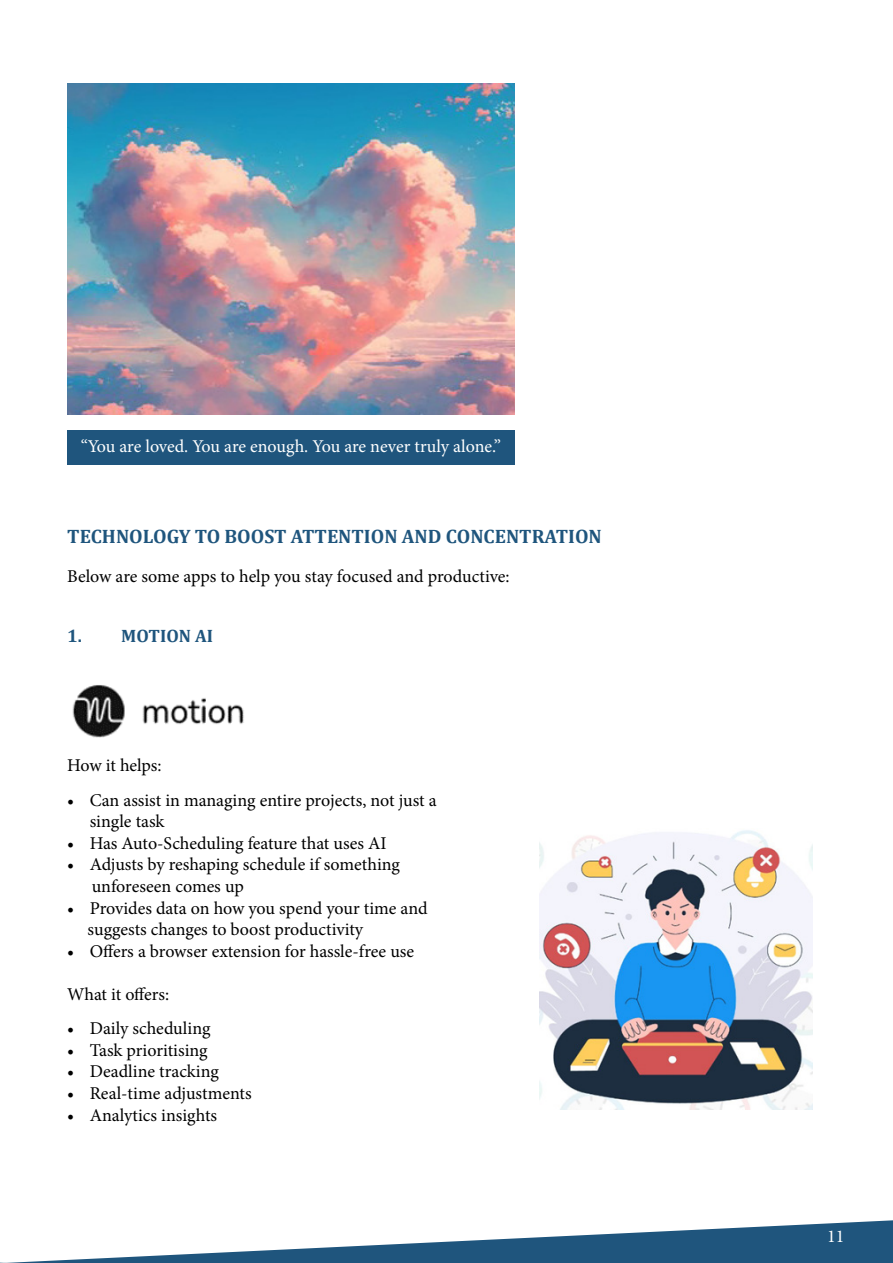
<style>
.page{position:relative;width:893px;height:1263px;background:#fff}
.page>*{position:absolute;margin:0;border:0;box-sizing:border-box;transform-origin:0 0}
.t1{font:700 19.5px "Cambria";color:#1f557d}
.t2{font:18px/21.6px "Minion Pro";letter-spacing:-.005em;color:#000}
.t3{font:18px "Minion Pro";letter-spacing:-.01em;color:#fff}
.t4{font:700 18px "Cambria";color:#1f557d}
</style>
<div class="page">
<svg style="left:0;top:1220px;width:893px;height:43px"></svg>
<img style="left:67px;top:83px;width:448px;height:331px">
<div style="left:67px;top:430px;width:448px;height:35px;background:#1f557d"></div>
<img style="left:539px;top:830px;width:274px;height:279px">
<img style="left:72px;top:685px;width:172px;height:53px">
<p class="t3" style="left:81px;top:434px;width:422px">“You are loved. You are enough. You are never truly alone.”</p>
<p class="t1" style="left:67px;top:523px;width:536px">TECHNOLOGY TO BOOST ATTENTION AND CONCENTRATION</p>
<p class="t2" style="left:67px;top:565px;width:444px">Below are some apps to help you stay focused and productive:</p>
<p class="t4" style="left:67px;top:623px;width:147px">1. MOTION AI</p>
<p class="t2" style="left:67px;top:755px;width:96px">How it helps:</p>
<p class="t2" style="left:90px;top:789px;width:349px;text-indent:-22px">• Can assist in managing entire projects, not just a single task</p>
<p class="t2" style="left:67px;top:832px;width:321px">• Has Auto-Scheduling feature that uses AI</p>
<p class="t2" style="left:92px;top:854px;width:310px;text-indent:-25px">• Adjusts by reshaping schedule if something unforeseen comes up</p>
<p class="t2" style="left:88px;top:897px;width:341px;text-indent:-20px">• Provides data on how you spend your time and suggests changes to boost productivity</p>
<p class="t2" style="left:67px;top:940px;width:349px">• Offers a browser extension for hassle-free use</p>
<p class="t2" style="left:67px;top:983px;width:103px">What it offers:</p>
<p class="t2" style="left:67px;top:1018px;width:145px">• Daily scheduling</p>
<p class="t2" style="left:67px;top:1039px;width:142px">• Task prioritising</p>
<p class="t2" style="left:67px;top:1061px;width:153px">• Deadline tracking</p>
<p class="t2" style="left:67px;top:1082px;width:186px">• Real-time adjustments</p>
<p class="t2" style="left:67px;top:1104px;width:151px">• Analytics insights</p>
<p class="t3" style="left:827px;top:1224px;width:19px">11</p>
</div>
